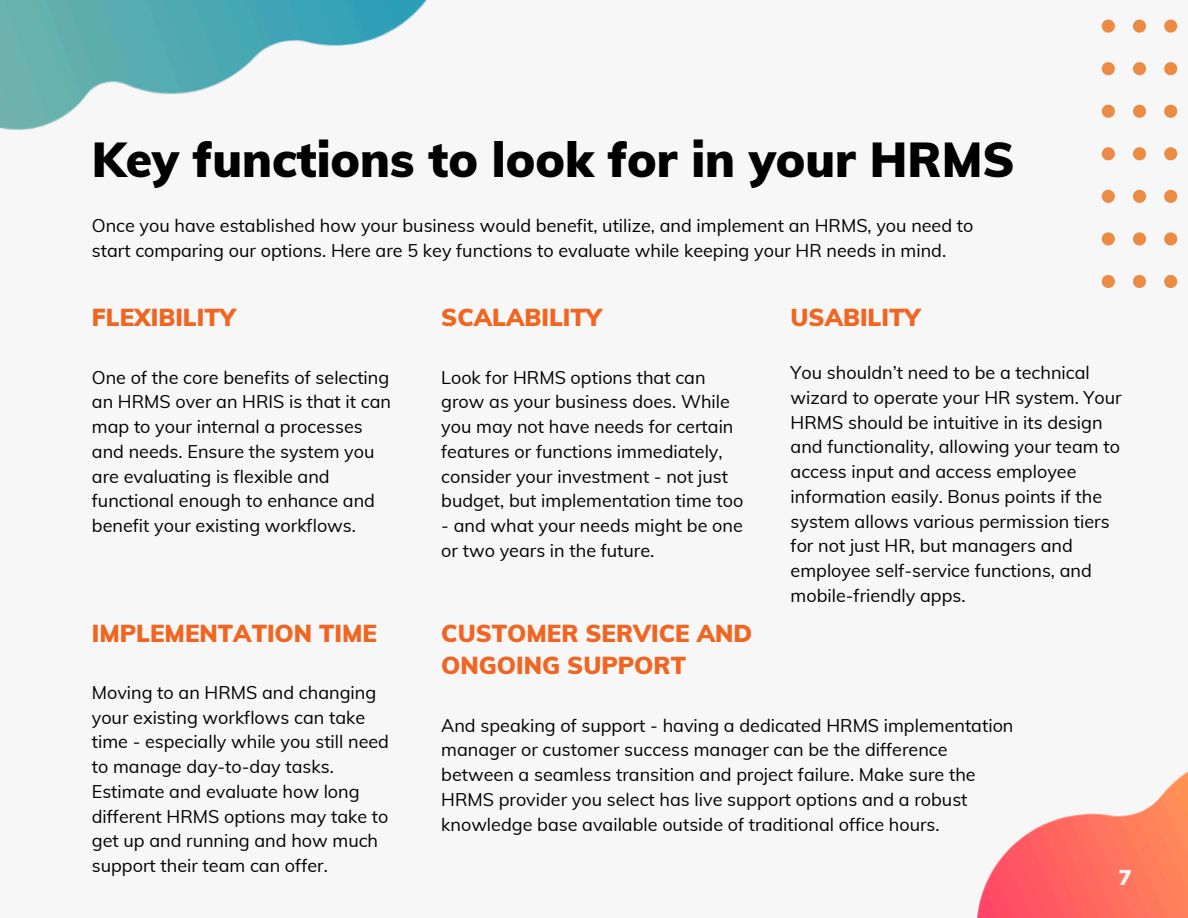
<style>
.page{position:relative;width:1188px;height:918px;background:#f7f7f7}
.page>*{position:absolute;margin:0;border:0;box-sizing:border-box;transform-origin:0 0}
.t1{font:900 48px "Muli";color:#000}
.t2{font:900 24px/32.7px "Muli";color:#f16522}
.t3{font:900 21px "Muli";color:#f7f7f7}
.t4{font:18px/24.8px "Muli";color:#000}
</style>
<div class="page">
<img style="left:977px;top:771px;width:211px;height:147px">
<img style="left:0;top:0;width:427px;height:131px">
<svg style="left:1164px;top:20px;width:13px;height:13px"></svg>
<svg style="left:1164px;top:62px;width:13px;height:13px"></svg>
<svg style="left:1164px;top:105px;width:13px;height:13px"></svg>
<svg style="left:1164px;top:147px;width:13px;height:13px"></svg>
<svg style="left:1164px;top:190px;width:13px;height:13px"></svg>
<svg style="left:1164px;top:232px;width:13px;height:13px"></svg>
<svg style="left:1164px;top:275px;width:13px;height:13px"></svg>
<svg style="left:1133px;top:20px;width:13px;height:13px"></svg>
<svg style="left:1133px;top:62px;width:13px;height:13px"></svg>
<svg style="left:1133px;top:105px;width:13px;height:13px"></svg>
<svg style="left:1133px;top:147px;width:13px;height:13px"></svg>
<svg style="left:1133px;top:190px;width:13px;height:13px"></svg>
<svg style="left:1133px;top:232px;width:13px;height:13px"></svg>
<svg style="left:1133px;top:275px;width:13px;height:13px"></svg>
<svg style="left:1102px;top:20px;width:13px;height:13px"></svg>
<svg style="left:1102px;top:62px;width:13px;height:13px"></svg>
<svg style="left:1102px;top:105px;width:13px;height:13px"></svg>
<svg style="left:1102px;top:147px;width:13px;height:13px"></svg>
<svg style="left:1102px;top:190px;width:13px;height:13px"></svg>
<svg style="left:1102px;top:232px;width:13px;height:13px"></svg>
<svg style="left:1102px;top:275px;width:13px;height:13px"></svg>
<p class="t1" style="left:92px;top:129px;width:925px">Key functions to look for in your HRMS</p>
<h1 class="t4" style="left:92px;top:213px;width:883px">Once you have established how your business would benefit, utilize, and implement an HRMS, you need to start comparing our options. Here are 5 key functions to evaluate while keeping your HR needs in mind.</h1>
<p class="t2" style="left:92px;top:301px;width:145px">FLEXIBILITY</p>
<h2 class="t4" style="left:92px;top:364px;width:301px">One of the core benefits of selecting an HRMS over an HRIS is that it can map to your internal a processes and needs. Ensure the system you are evaluating is flexible and functional enough to enhance and benefit your existing workflows.</h2>
<p class="t2" style="left:92px;top:616px;width:287px">IMPLEMENTATION TIME</p>
<h2 class="t4" style="left:92px;top:680px;width:299px">Moving to an HRMS and changing your existing workflows can take time - especially while you still need to manage day-to-day tasks.<br>Estimate and evaluate how long different HRMS options may take to get up and running and how much support their team can offer.</h2>
<p class="t2" style="left:441px;top:301px;width:162px">SCALABILITY</p>
<p class="t4" style="left:441px;top:364px;width:304px">Look for HRMS options that can grow as your business does. While you may not have needs for certain features or functions immediately, consider your investment - not just budget, but implementation time too</p>
<p class="t4" style="left:441px;top:513px;width:303px">- and what your needs might be one or two years in the future.</p>
<p class="t2" style="left:441px;top:616px;width:313px">CUSTOMER SERVICE AND<br>ONGOING SUPPORT</p>
<p class="t2" style="left:791px;top:301px;width:131px">USABILITY</p>
<h2 class="t4" style="left:791px;top:360px;width:333px">You shouldn’t need to be a technical wizard to operate your HR system. Your HRMS should be intuitive in its design and functionality, allowing your team to access input and access employee information easily. Bonus points if the system allows various permission tiers for not just HR, but managers and employee self-service functions, and mobile-friendly apps.</h2>
<h2 class="t4" style="left:441px;top:712px;width:574px">And speaking of support - having a dedicated HRMS implementation manager or customer success manager can be the difference between a seamless transition and project failure. Make sure the HRMS provider you select has live support options and a robust knowledge base available outside of traditional office hours.</h2>
<h2 class="t3" style="left:1119px;top:864px;width:14px">7</h2>
</div>
